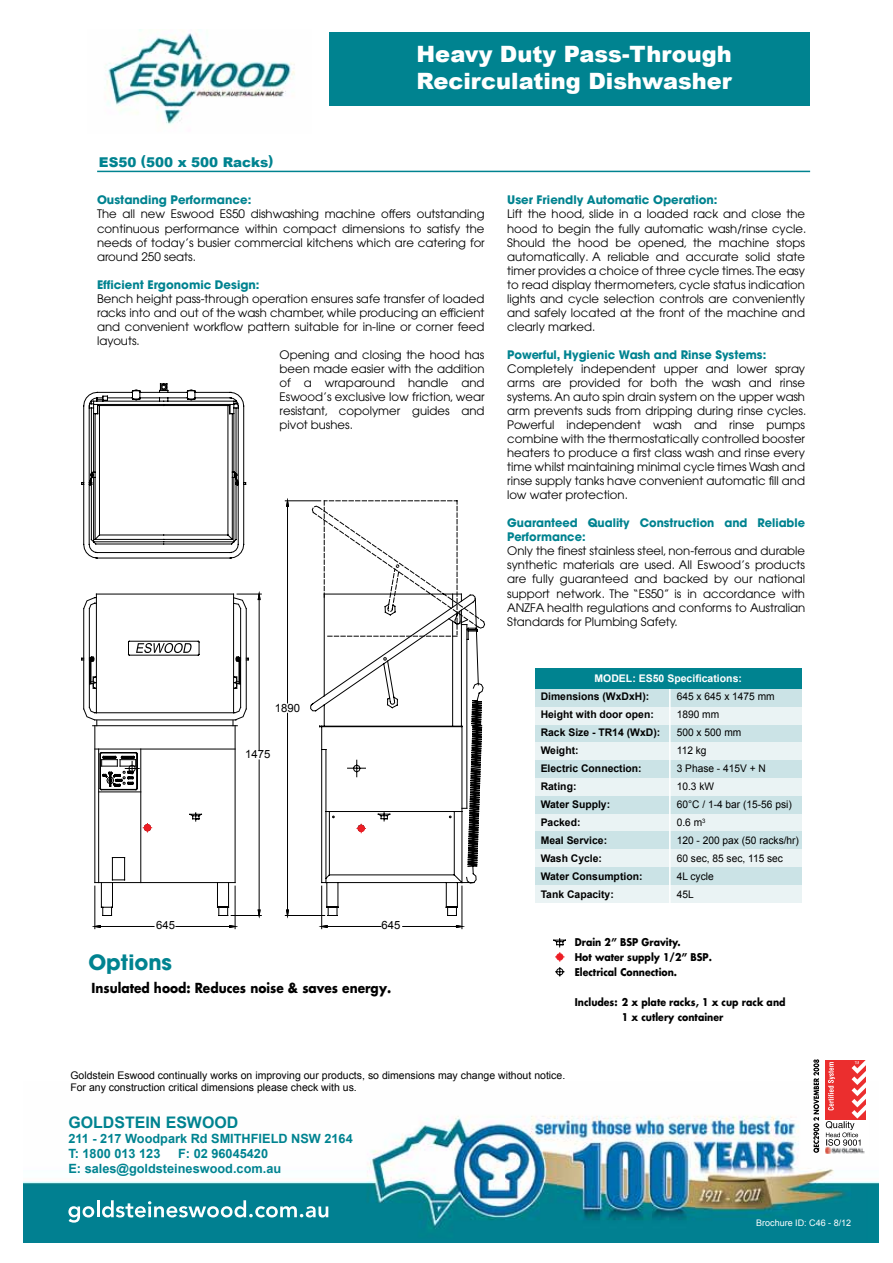
<style>
.page{position:relative;width:893px;height:1263px;background:#fff}
.page>*{position:absolute;margin:0;border:0;box-sizing:border-box;transform-origin:0 0}
.t1{font:900 22.5px/27px "Arial";color:#fff}
.t2{font:700 21px "Avant Garde";color:#008390}
.t3{font:700 15.9px "Arial";color:#008390}
.t4{font:700 13.5px "Futura";color:#000;scale:.9 1}
.t5{font:900 13.5px "Arial";color:#008390}
.t6{font:700 12.75px/15.3px "Arial";color:#008390}
.t7{font:11.7px/14.1px "Avant Garde";color:#000;text-align:justify}
.t8{font:700 11.7px/14.1px "Avant Garde";color:#008390}
.t9{font:11.4px "Arial";color:#000}
.t10{font:10.5px/18px "Arial";color:#000}
.t11{font:700 10.5px/18px "Arial";color:#000}
.t12{font:700 10.5px "Arial";color:#fff}
.t13{font:700 10.35px/15px "Futura";color:#000;scale:.9 1}
.t14{font:9px "Arial";color:#fff}
</style>
<div class="page">
<div style="left:330px;top:32px;width:480px;height:74px;background:#008390"></div>
<img style="left:105px;top:30px;width:190px;height:95px">
<img style="left:23px;top:1106px;width:855px;height:136px">
<svg style="left:68px;top:1206px;width:26px;height:16px"></svg>
<hr style="left:97px;top:1200px;width:3px;height:17px;background:#fff">
<svg style="left:102px;top:1200px;width:226px;height:17px"></svg>
<div style="left:823px;top:1057px;width:45px;height:99px;background:#fff"></div>
<div style="left:825px;top:1059px;width:41px;height:60px;background:#eb2e2e"></div>
<svg style="left:826px;top:1059px;width:40px;height:87px"></svg>
<img style="left:825px;top:1147px;width:40px;height:6px">
<svg style="left:813px;top:1059px;width:6px;height:94px"></svg>
<div style="left:535px;top:814px;width:267px;height:17px;background:#eaf3f4"></div>
<div style="left:535px;top:832px;width:267px;height:17px;background:#cbe3e6"></div>
<div style="left:535px;top:850px;width:267px;height:17px;background:#eaf3f4"></div>
<div style="left:535px;top:868px;width:267px;height:17px;background:#cbe3e6"></div>
<div style="left:535px;top:885px;width:267px;height:17px;background:#eaf3f4"></div>
<hr style="left:97px;top:171px;width:713px;height:1px;background:#008390">
<div style="left:535px;top:689px;width:267px;height:17px;background:#cbe3e6"></div>
<div style="left:535px;top:707px;width:267px;height:17px;background:#eaf3f4"></div>
<div style="left:535px;top:725px;width:267px;height:17px;background:#cbe3e6"></div>
<div style="left:535px;top:743px;width:267px;height:17px;background:#eaf3f4"></div>
<div style="left:535px;top:761px;width:267px;height:17px;background:#cbe3e6"></div>
<div style="left:535px;top:778px;width:267px;height:17px;background:#eaf3f4"></div>
<div style="left:535px;top:796px;width:267px;height:17px;background:#cbe3e6"></div>
<div style="left:535px;top:668px;width:267px;height:20px;background:#008390"></div>
<hr style="left:669px;top:689px;width:2px;height:216px;background:#fff">
<svg style="left:553px;top:938px;width:13px;height:23px"></svg>
<svg style="left:555px;top:967px;width:10px;height:10px"></svg>
<hr style="left:95px;top:886px;width:1px;height:43px;background:#000">
<hr style="left:235px;top:886px;width:1px;height:43px;background:#000">
<hr style="left:100px;top:926px;width:54px;height:1px;background:#000">
<hr style="left:176px;top:926px;width:54px;height:1px;background:#000">
<svg style="left:92px;top:925px;width:9px;height:3px"></svg>
<svg style="left:229px;top:925px;width:9px;height:3px"></svg>
<hr style="left:321px;top:886px;width:1px;height:43px;background:#000">
<hr style="left:462px;top:886px;width:1px;height:43px;background:#000">
<hr style="left:327px;top:926px;width:54px;height:1px;background:#000">
<hr style="left:403px;top:926px;width:53px;height:1px;background:#000">
<svg style="left:319px;top:925px;width:9px;height:3px"></svg>
<svg style="left:456px;top:925px;width:9px;height:3px"></svg>
<svg style="left:310px;top:594px;width:171px;height:322px"></svg>
<hr style="left:285px;top:500px;width:36px;height:1px;background:#000">
<hr style="left:285px;top:915px;width:40px;height:1px;background:#000">
<hr style="left:287px;top:506px;width:1px;height:197px;background:#000">
<hr style="left:287px;top:713px;width:1px;height:197px;background:#000">
<svg style="left:286px;top:498px;width:3px;height:9px"></svg>
<svg style="left:286px;top:909px;width:3px;height:9px"></svg>
<svg style="left:81px;top:383px;width:166px;height:176px"></svg>
<svg style="left:81px;top:591px;width:180px;height:327px"></svg>
<svg style="left:321px;top:500px;width:141px;height:415px"></svg>
<p class="t5" style="left:99px;top:152px;width:176px">ES50 (500 x 500 Racks)</p>
<h1 class="t1" style="left:416px;top:40px;width:317px">Heavy Duty Pass-Through<br>Recirculating Dishwasher</h1>
<p class="t8" style="left:97px;top:193px;width:156px">Oustanding Performance:</p>
<p class="t7" style="left:97px;top:207px;width:389px">The all new Eswood ES50 dishwashing machine offers outstanding continuous performance within compact dimensions to satisfy the needs of today’s busier commercial kitchens which are catering for around 250 seats.</p>
<p class="t8" style="left:97px;top:277px;width:164px">Efficient Ergonomic Design:</p>
<p class="t7" style="left:97px;top:291px;width:389px">Bench height pass-through operation ensures safe transfer of loaded</p>
<p class="t7" style="left:97px;top:305px;width:389px">racks into and out of the wash chamber, while producing an efficient</p>
<p class="t7" style="left:97px;top:319px;width:389px">and convenient workflow pattern suitable for in-line or corner feed</p>
<p class="t7" style="left:97px;top:333px;width:44px">layouts.</p>
<p class="t7" style="left:280px;top:347px;width:206px">Opening and closing the hood has</p>
<p class="t7" style="left:280px;top:362px;width:206px">been made easier with the addition</p>
<p class="t7" style="left:280px;top:376px;width:206px">of a wraparound handle and</p>
<p class="t7" style="left:280px;top:390px;width:206px">Eswood’s exclusive low friction, wear</p>
<p class="t7" style="left:280px;top:404px;width:206px">resistant, copolymer guides and</p>
<p class="t7" style="left:280px;top:418px;width:75px">pivot bushes.</p>
<p class="t9" style="left:275px;top:701px;width:27px">1890</p>
<p class="t9" style="left:245px;top:746px;width:27px">1475</p>
<p class="t9" style="left:156px;top:917px;width:20px">645</p>
<p class="t9" style="left:382px;top:917px;width:20px">645</p>
<h2 class="t2" style="left:89px;top:949px;width:85px">Options</h2>
<p class="t4" style="left:92px;top:979px;width:334px">Insulated hood: Reduces noise &amp; saves energy.</p>
<p class="t8" style="left:507px;top:193px;width:212px">User Friendly Automatic Operation:</p>
<p class="t7" style="left:507px;top:207px;width:301px">Lift the hood, slide in a loaded rack and close the hood to begin the fully automatic wash/rinse cycle.<br>Should the hood be opened, the machine stops automatically. A reliable and accurate solid state timer provides a choice of three cycle times. The easy to read display thermometers, cycle status indication lights and cycle selection controls are conveniently and safely located at the front of the machine and clearly marked.</p>
<p class="t8" style="left:507px;top:347px;width:261px">Powerful, Hygienic Wash and Rinse Systems:</p>
<p class="t7" style="left:507px;top:362px;width:301px">Completely independent upper and lower spray arms are provided for both the wash and rinse systems.An auto spin drain system on the upper wash arm prevents suds from dripping during rinse cycles.<br>Powerful independent wash and rinse pumps combine with the thermostatically controlled booster heaters to produce a first class wash and rinse every time whilst maintaining minimal cycle times Wash and rinse supply tanks have convenient automatic fill and low water protection.</p>
<p class="t8" style="left:507px;top:516px;width:299px">Guaranteed Quality Construction and Reliable<br>Performance:</p>
<p class="t7" style="left:507px;top:544px;width:299px">Only the finest stainless steel, non-ferrous and durable synthetic materials are used. All Eswood’s products are fully guaranteed and backed by our national support network. The “ES50” is in accordance with ANZFA health regulations and conforms to Australian Standards for Plumbing Safety.</p>
<p class="t12" style="left:594px;top:671px;width:149px">MODEL: ES50 Specifications:</p>
<p class="t10" style="left:677px;top:688px;width:124px">645 x 645 x 1475 mm<br>1890 mm<br>500 x 500 mm<br>112 kg<br>3 Phase - 415V + N<br>10.3 kW<br>60°C / 1-4 bar (15-56 psi)<br>0.6 m<sup>3<br></sup>120 - 200 pax (50 racks/hr)<br>60 sec, 85 sec, 115 sec<br>4L cycle<br>45L</p>
<p class="t11" style="left:541px;top:688px;width:121px">Dimensions (WxDxH):<br>Height with door open:<br>Rack Size - TR14 (WxD):<br>Weight:<br>Electric Connection:<br>Rating:<br>Water Supply:<br>Packed:<br>Meal Service:<br>Wash Cycle:<br>Water Consumption:<br>Tank Capacity:</p>
<p class="t13" style="left:575px;top:934px;width:154px">Drain 2” BSP Gravity.<br>Hot water supply 1/2” BSP.<br>Electrical Connection.</p>
<p class="t13" style="left:622px;top:994px;width:183px;text-indent:-47px">Includes: 2 x plate racks, 1 x cup rack and<br>1 x cutlery container</p>
<p class="t10" style="left:70px;top:1069px;width:496px;line-height:12.6px">Goldstein Eswood continually works on improving our products, so dimensions may change without notice.<br>For any construction critical dimensions please check with us.</p>
<h3 class="t3" style="left:68px;top:1111px;width:171px">GOLDSTEIN ESWOOD</h3>
<p class="t6" style="left:68px;top:1131px;width:286px">211 - 217 Woodpark Rd SMITHFIELD NSW 2164<br>T: 1800 013 123</p>
<p class="t6" style="left:68px;top:1146px;width:214px;text-indent:110px">F: 02 96045420<br>E: sales@goldsteineswood.com.au</p>
<p class="t14" style="left:756px;top:1217px;width:97px">Brochure ID: C46 - 8/12</p>
</div>
